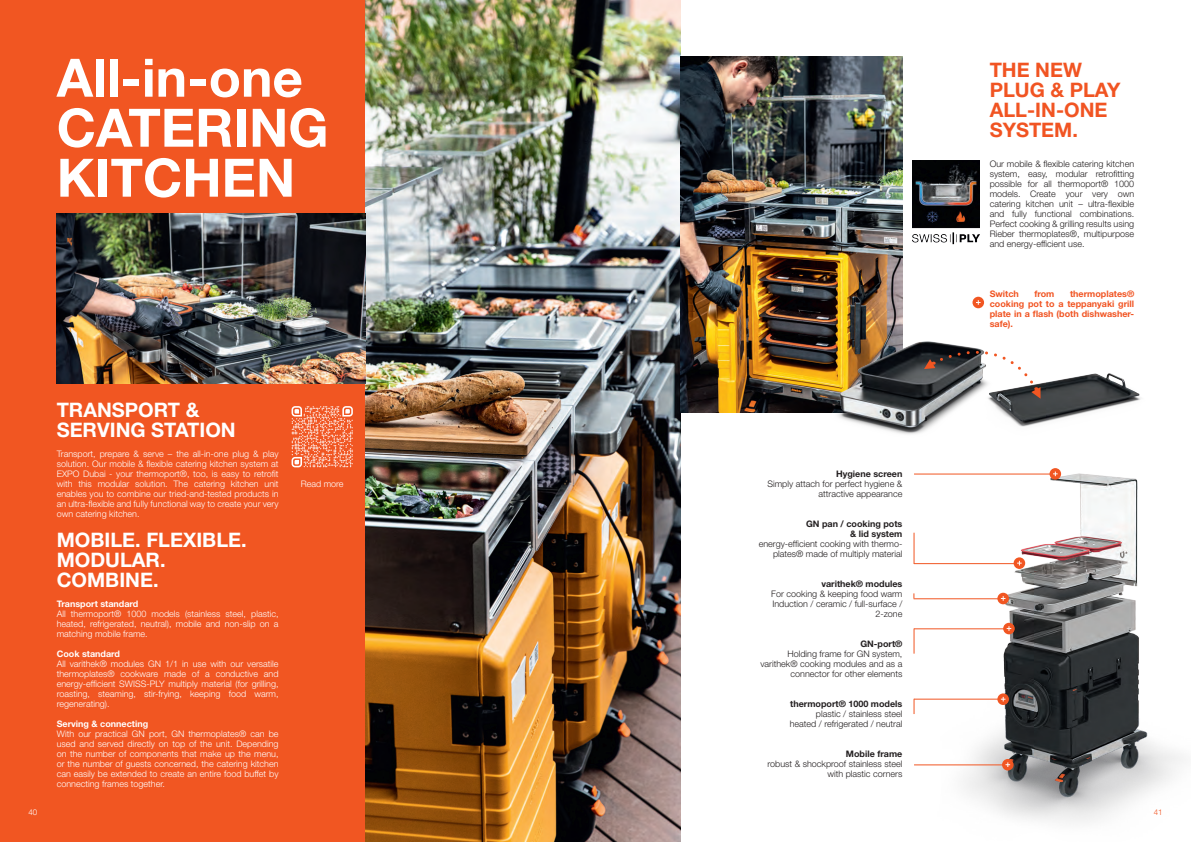
<style>
.page{position:relative;width:1191px;height:842px;background:#fff}
.page>*{position:absolute;margin:0;border:0;box-sizing:border-box;transform-origin:0 0}
.t1{font:700 53px/50px "Helvetica Neue LT Std";color:#fff}
.t2{font:700 20px/20px "Helvetica Neue LT Std";color:#fff}
.t3{font:700 20px/20px "Helvetica Neue LT Std";color:#f15422}
.t4{font:300 9px/10px "Helvetica Neue LT Std";color:#fff;text-align:justify}
.t5{font:300 9px/10px "Helvetica Neue LT Std";color:#231f20;text-align:right}
.t6{font:700 9px/10px "Helvetica Neue LT Std";color:#231f20;text-align:right}
.t7{font:700 9px/10px "Helvetica Neue LT Std";color:#f15422;text-align:justify}
.t8{font:700 9px "Helvetica Neue LT Std";color:#fff}
.t9{font:300 8px "Helvetica Neue LT Std";color:#fff}
.t10{font:300 8px "Helvetica Neue LT Std";color:#f15422}
</style>
<div class="page">
<div style="left:0;top:0;width:595px;height:842px;background:#f15622"></div>
<img style="left:366px;top:0;width:314px;height:842px">
<img style="left:680px;top:57px;width:222px;height:356px">
<img style="left:913px;top:496px;width:270px;height:326px">
<img style="left:798px;top:270px;width:235px;height:237px">
<img style="left:912px;top:160px;width:67px;height:85px">
<img style="left:959px;top:373px;width:182px;height:123px">
<svg style="left:924px;top:340px;width:116px;height:59px"></svg>
<img style="left:57px;top:214px;width:309px;height:170px">
<hr style="left:914px;top:764px;width:89px;height:1px;background:#f15622">
<svg style="left:1049px;top:468px;width:12px;height:12px"></svg>
<svg style="left:1053px;top:471px;width:4px;height:5px"></svg>
<div style="left:972px;top:297px;width:12px;height:11px;background:#f15622;border-radius:50%"></div>
<svg style="left:976px;top:300px;width:4px;height:5px"></svg>
<svg style="left:1013px;top:557px;width:12px;height:12px"></svg>
<svg style="left:1017px;top:561px;width:4px;height:4px"></svg>
<div style="left:997px;top:593px;width:12px;height:11px;background:#f15622;border-radius:50%"></div>
<svg style="left:1001px;top:596px;width:4px;height:5px"></svg>
<div style="left:1003px;top:623px;width:11px;height:11px;background:#f15622;border-radius:50%"></div>
<svg style="left:1006px;top:626px;width:5px;height:5px"></svg>
<svg style="left:997px;top:693px;width:12px;height:12px"></svg>
<svg style="left:1001px;top:697px;width:4px;height:4px"></svg>
<div style="left:1002px;top:759px;width:11px;height:11px;background:#f15622;border-radius:50%"></div>
<svg style="left:1005px;top:762px;width:5px;height:5px"></svg>
<hr style="left:914px;top:474px;width:137px;height:1px;background:#f15622">
<hr style="left:913px;top:533px;width:1px;height:31px;background:#f15622">
<hr style="left:914px;top:563px;width:100px;height:1px;background:#f15622">
<hr style="left:913px;top:598px;width:85px;height:1px;background:#f15622">
<hr style="left:914px;top:628px;width:90px;height:1px;background:#f15622">
<svg style="left:913px;top:628px;width:1px;height:26px"></svg>
<hr style="left:914px;top:699px;width:84px;height:1px;background:#f15622">
<svg style="left:913px;top:699px;width:1px;height:15px"></svg>
<svg style="left:291px;top:406px;width:62px;height:61px"></svg>
<h1 class="t1" style="left:57px;top:52px;width:273px">All-in-one<br>CATERING<br>KITCHEN</h1>
<h2 class="t2" style="left:57px;top:399px;width:180px">TRANSPORT &amp;<br>SERVING STATION</h2>
<p class="t4" style="left:57px;top:448px;width:223px">Transport, prepare &amp; serve – the all-in-one plug &amp; play solution. Our mobile &amp; flexible catering kitchen system at EXPO Dubai - your thermoport®, too, is easy to retrofit with this modular solution. The catering kitchen unit enables you to combine our tried-and-tested products in an ultra-flexible and fully functional way to create your very own catering kitchen.</p>
<h2 class="t2" style="left:57px;top:529px;width:191px">MOBILE. FLEXIBLE.<br>MODULAR.<br>COMBINE.</h2>
<p class="t8" style="left:57px;top:598px;width:83px">Transport standard</p>
<p class="t4" style="left:57px;top:608px;width:223px">All thermoport® 1000 models (stainless steel, plastic, heated, refrigerated, neutral), mobile and non-slip on a matching mobile frame.</p>
<p class="t8" style="left:57px;top:648px;width:65px">Cook standard</p>
<p class="t4" style="left:57px;top:658px;width:223px">All varithek® modules GN 1/1 in use with our versatile thermoplates® cookware made of a conductive and energy-efficient SWISS-PLY multiply material (for grilling, roasting, steaming, stir-frying, keeping food warm, regenerating).</p>
<p class="t8" style="left:57px;top:718px;width:93px">Serving &amp; connecting</p>
<p class="t4" style="left:57px;top:728px;width:223px">With our practical GN port, GN thermoplates® can be used and served directly on top of the unit. Depending on the number of components that make up the menu, or the number of guests concerned, the catering kitchen can easily be extended to create an entire food buffet by connecting frames together.</p>
<p class="t4" style="left:301px;top:478px;width:44px">Read more</p>
<p class="t6" style="left:836px;top:468px;width:68px">Hygiene screen</p>
<p class="t5" style="left:767px;top:478px;width:137px">Simply attach for perfect hygiene &amp; attractive appearance</p>
<p class="t6" style="left:806px;top:518px;width:98px">GN pan / cooking pots &amp; lid system</p>
<p class="t5" style="left:758px;top:538px;width:145px">energy-efficient cooking with thermo&shy;plates® made of multiply material</p>
<p class="t6" style="left:821px;top:578px;width:83px">varithek® modules</p>
<p class="t5" style="left:771px;top:588px;width:133px">For cooking &amp; keeping food warm<br>Induction / ceramic / full-surface /<br>2-zone</p>
<p class="t6" style="left:860px;top:638px;width:44px">GN-port®</p>
<p class="t5" style="left:760px;top:648px;width:143px">Holding frame for GN system, varithek® cooking modules and as a connector for other elements</p>
<p class="t6" style="left:790px;top:698px;width:114px">thermoport® 1000 models</p>
<p class="t5" style="left:789px;top:708px;width:114px">plastic / stainless steel heated / refrigerated / neutral</p>
<p class="t6" style="left:846px;top:748px;width:58px">Mobile frame</p>
<p class="t5" style="left:767px;top:758px;width:136px">robust &amp; shockproof stainless steel with plastic corners</p>
<h2 class="t3" style="left:989px;top:59px;width:132px">THE NEW<br>PLUG &amp; PLAY<br>ALL-IN-ONE<br>SYSTEM.</h2>
<p class="t5" style="left:989px;top:158px;width:146px;text-align:justify">Our mobile &amp; flexible catering kitchen system, easy, modular retrofitting possible for all thermoport® 1000 models. Create your very own catering kitchen unit – ultra-flexible and fully functional combinations.<br>Perfect cooking &amp; grilling results using Rieber thermoplates®, multipurpose and energy-efficient use.</p>
<p class="t7" style="left:989px;top:288px;width:31px">Switch</p>
<p class="t7" style="left:1034px;top:288px;width:21px">from</p>
<p class="t7" style="left:989px;top:288px;width:146px;text-indent:80px">thermoplates® cooking pot to a teppanyaki grill plate in a flash (both dishwasher&shy;safe).</p>
<p class="t9" style="left:28px;top:807px;width:10px">40</p>
<p class="t10" style="left:1153px;top:807px;width:10px">41</p>
</div>
